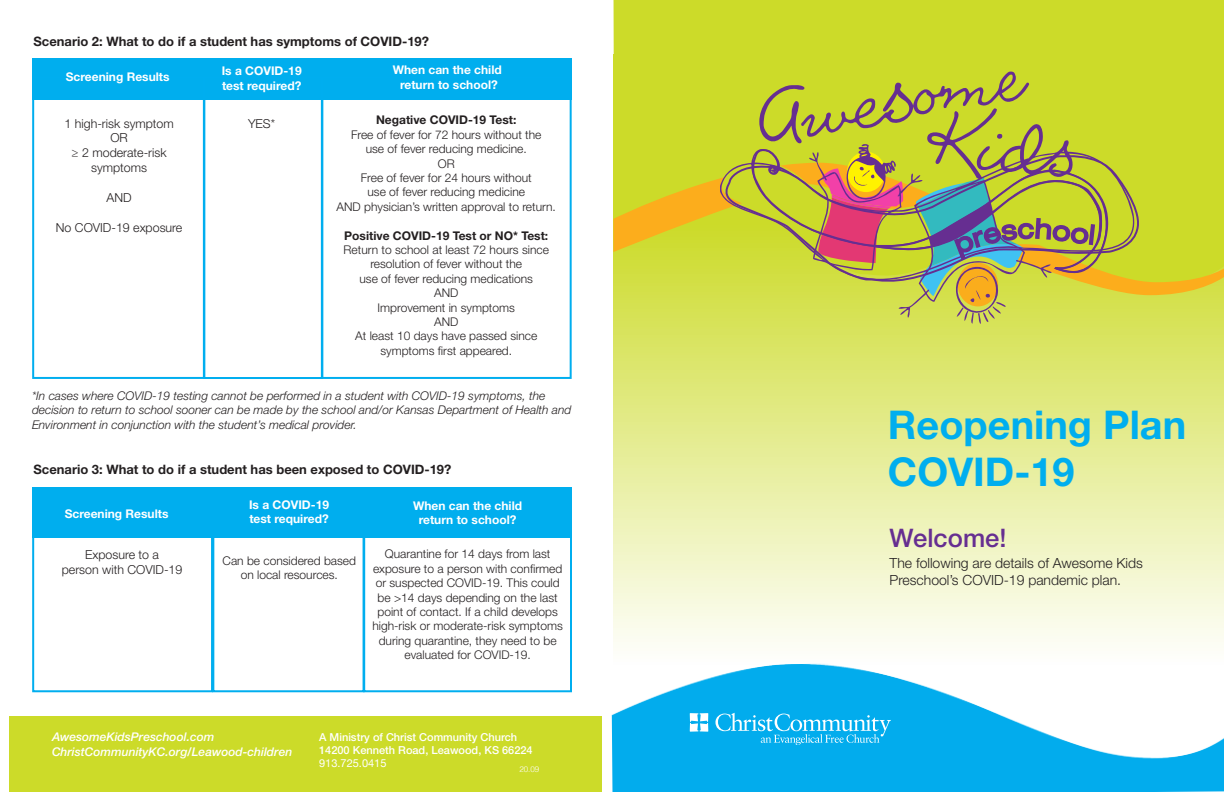
<style>
.page{position:relative;width:1224px;height:792px;background:#fff}
.page>*{position:absolute;margin:0;border:0;box-sizing:border-box;transform-origin:0 0}
.t1{font:700 39.7px/47.6px "Helvetica Neue LT Std";color:#00aeee}
.t2{font:500 25.6px "Helvetica Neue LT Std";color:#662e91}
.t3{font:300 14px "Helvetica Neue LT Std";color:#231f20}
.t4{font:700 13px "Helvetica Neue LT Std";color:#231f20}
.t5{font:300 12.4px/14.9px "Helvetica Neue LT Std";color:#231f20;text-align:center}
.t6{font:300 12px/14.4px "Helvetica Neue LT Std";color:#231f20;text-align:center}
.t7{font:italic 300 12px/14.4px "Helvetica Neue LT Std";color:#231f20}
.t8{font:700 12px/14.4px "Helvetica Neue LT Std";color:#fff}
.t9{font:italic 500 12px "Helvetica Neue LT Std";color:#fff}
.t10{font:700 12px "Helvetica Neue LT Std";color:#231f20}
.t11{font:500 11px "Helvetica Neue LT Std";color:#fff}
.t12{font:11px "Helvetica Neue";color:#fff}
.t13{font:300 8px "Helvetica";color:#fff}
</style>
<div class="page">
<svg style="left:613px;top:295px;width:611px;height:350px;background:#e9efa4"></svg>
<div style="left:613px;top:0;width:611px;height:163px;background:#ccdb29"></div>
<svg style="left:613px;top:163px;width:611px;height:132px;background:#d5d32b"></svg>
<svg style="left:718px;top:106px;width:419px;height:212px;background:#c9ce36"></svg>
<svg style="left:759px;top:71px;width:337px;height:253px;background:#bab74b"></svg>
<img style="left:611px;top:663px;width:613px;height:129px">
<svg style="left:690px;top:713px;width:18px;height:19px"></svg>
<svg style="left:715px;top:713px;width:176px;height:31px;background:#2fbaf0"></svg>
<div style="left:9px;top:716px;width:593px;height:76px;background:#ccdb29"></div>
<div style="left:32px;top:58px;width:540px;height:41px;background:#00aeee"></div>
<div style="left:32px;top:76px;width:173px;height:303px;border:2px solid #00aeef"></div>
<div style="left:203px;top:76px;width:120px;height:303px;border:2px solid #00aeef"></div>
<div style="left:321px;top:76px;width:251px;height:303px;border:2px solid #00aeef"></div>
<div style="left:32px;top:501px;width:181px;height:191px;border:2px solid #00aeef"></div>
<div style="left:212px;top:501px;width:153px;height:191px;border:2px solid #00aeef"></div>
<div style="left:363px;top:501px;width:209px;height:191px;border:2px solid #00aeef"></div>
<div style="left:32px;top:487px;width:540px;height:50px;background:#00aeee"></div>
<p class="t4" style="left:33px;top:34px;width:397px">Scenario 2: What to do if a student has symptoms of COVID-19?</p>
<p class="t8" style="left:66px;top:70px;width:105px">Screening Results</p>
<p class="t8" style="left:222px;top:64px;width:81px">Is a COVID-19 test required?</p>
<p class="t8" style="left:393px;top:63px;width:111px">When can the child</p>
<p class="t8" style="left:400px;top:77px;width:99px">return to school?</p>
<p class="t5" style="left:65px;top:115px;width:111px">1 high-risk symptom</p>
<p class="t5" style="left:110px;top:130px;width:19px">OR</p>
<p class="t5" style="left:72px;top:145px;width:96px">≥ 2 moderate-risk symptoms</p>
<p class="t5" style="left:107px;top:190px;width:27px">AND</p>
<p class="t5" style="left:56px;top:220px;width:128px">No COVID-19 exposure</p>
<p class="t5" style="left:248px;top:115px;width:29px">YES*</p>
<p class="t10" style="left:376px;top:113px;width:142px">Negative COVID-19 Test:</p>
<p class="t6" style="left:351px;top:127px;width:192px">Free of fever for 72 hours without the use of fever reducing medicine.</p>
<p class="t6" style="left:438px;top:156px;width:18px">OR</p>
<p class="t6" style="left:337px;top:170px;width:221px">Free of fever for 24 hours without<br>use of fever reducing medicine<br>AND physician’s written approval to return.</p>
<p class="t10" style="left:344px;top:228px;width:206px">Positive COVID-19 Test or NO* Test:</p>
<p class="t6" style="left:344px;top:242px;width:207px">Return to school at least 72 hours since</p>
<p class="t6" style="left:359px;top:257px;width:175px">resolution of fever without the<br>use of fever reducing medications</p>
<p class="t6" style="left:434px;top:285px;width:26px">AND</p>
<p class="t6" style="left:378px;top:300px;width:139px">Improvement in symptoms</p>
<p class="t6" style="left:434px;top:314px;width:26px">AND</p>
<p class="t6" style="left:355px;top:329px;width:184px">At least 10 days have passed since</p>
<p class="t6" style="left:380px;top:343px;width:133px">symptoms first appeared.</p>
<p class="t7" style="left:32px;top:388px;width:541px">*In cases where COVID-19 testing cannot be performed in a student with COVID-19 symptoms, the decision to return to school sooner can be made by the school and/or Kansas Department of Health and<br>Environment in conjunction with the student’s medical provider.</p>
<p class="t4" style="left:33px;top:461px;width:419px">Scenario 3: What to do if a student has been exposed to COVID-19?</p>
<p class="t8" style="left:65px;top:506px;width:105px">Screening Results</p>
<p class="t8" style="left:249px;top:497px;width:81px">Is a COVID-19 test required?</p>
<p class="t8" style="left:413px;top:498px;width:111px">When can the child</p>
<p class="t8" style="left:419px;top:512px;width:99px">return to school?</p>
<p class="t5" style="left:62px;top:547px;width:122px">Exposure to a<br>person with COVID-19</p>
<p class="t6" style="left:223px;top:553px;width:135px">Can be considered based on local resources.</p>
<p class="t6" style="left:372px;top:547px;width:192px">Quarantine for 14 days from last exposure to a person with confirmed or suspected COVID-19. This could be &gt;14 days depending on the last point of contact. If a child develops high-risk or moderate-risk symptoms during quarantine, they need to be evaluated for COVID-19.</p>
<p class="t9" style="left:52px;top:730px;width:164px">AwesomeKidsPreschool.com</p>
<p class="t9" style="left:52px;top:744px;width:242px">ChristCommunityKC.org/Leawood-children</p>
<p class="t11" style="left:319px;top:730px;width:200px">A Ministry of Christ Community Church</p>
<p class="t11" style="left:319px;top:743px;width:215px">14200 Kenneth Road, Leawood, KS 66224</p>
<p class="t12" style="left:319px;top:755px;width:69px">913.725.0415</p>
<p class="t13" style="left:519px;top:762px;width:22px">20.09</p>
<p class="t1" style="left:888px;top:400px;width:300px">Reopening Plan<br>COVID-19</p>
<p class="t2" style="left:890px;top:523px;width:118px">Welcome!</p>
<p class="t3" style="left:890px;top:555px;width:255px">The following are details of Awesome Kids</p>
<p class="t3" style="left:890px;top:571px;width:233px">Preschool’s COVID-19 pandemic plan.</p>
</div>
